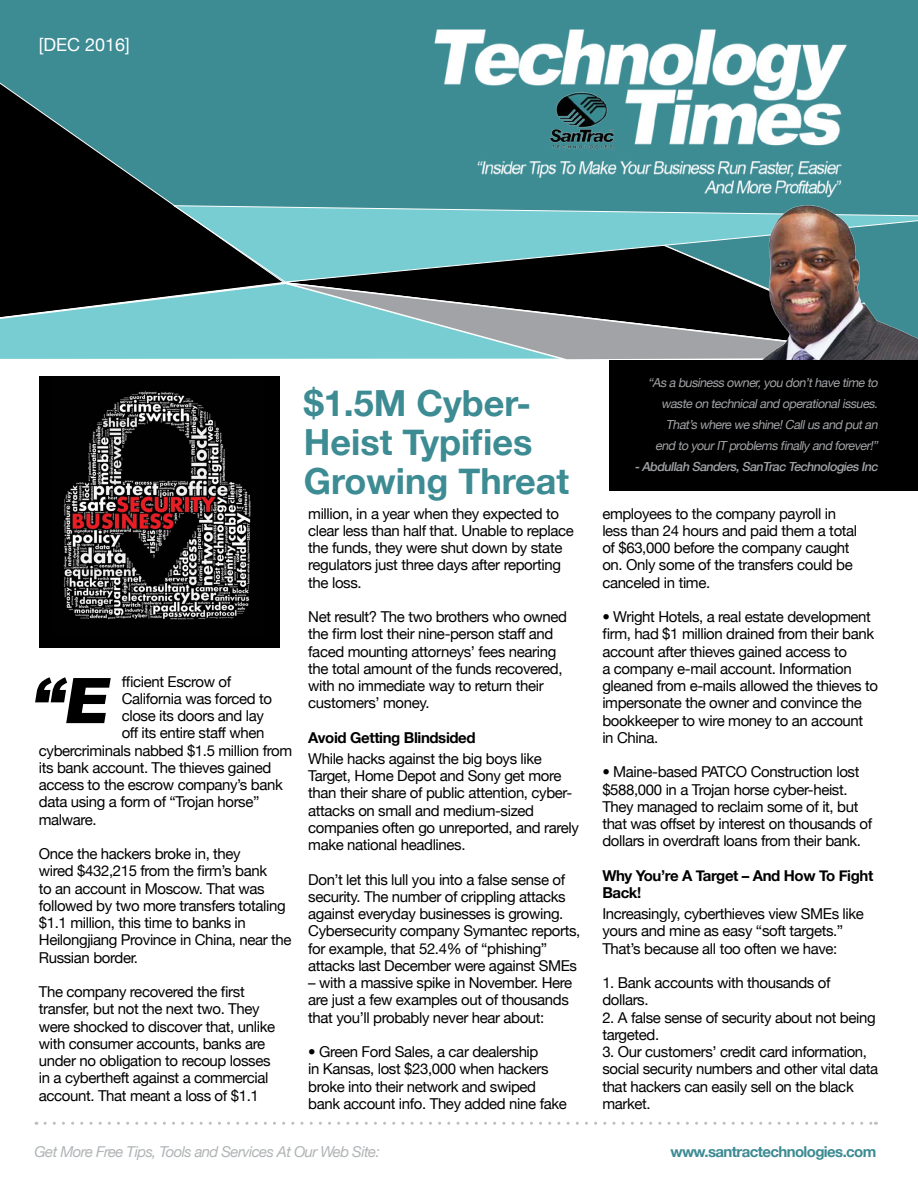
<style>
.page{position:relative;width:918px;height:1188px;background:#fff}
.page>*{position:absolute;margin:0;border:0;box-sizing:border-box;transform-origin:0 0}
.t1{font:italic 900 63px "Arial";color:#000}
.t2{font:700 36px/39px "Helvetica Neue";color:#3d8b93}
.t3{font:18px "Helvetica Neue";color:#fff}
.t4{font:15px/17.2px "Helvetica Neue";letter-spacing:-.025em;color:#000}
.t5{font:700 15px/17.2px "Helvetica Neue";letter-spacing:-.025em;color:#000}
.t6{font:italic 15px "Helvetica Neue";letter-spacing:-.04em;color:#b1b4b6}
.t7{font:700 15px "Helvetica Neue";letter-spacing:-.04em;color:#3d8b93}
.t8{font:italic 12.45px/21px "Helvetica Neue";color:#a1a3a6;text-align:right}
.t9{font:italic 500 12.45px "Helvetica Neue";color:#a1a3a6}
</style>
<div class="page">
<div style="left:0;top:0;width:918px;height:205px;background:#3d8b93"></div>
<svg style="left:0;top:73px;width:286px;height:209px;background:#214a4f"></svg>
<svg style="left:171px;top:205px;width:548px;height:77px;background:#558e92"></svg>
<svg style="left:0;top:282px;width:284px;height:77px;background:#609fa3"></svg>
<svg style="left:284px;top:281px;width:435px;height:79px;background:#647e80"></svg>
<svg style="left:45px;top:1122px;width:831px;height:3px"></svg>
<img style="left:719px;top:201px;width:199px;height:159px">
<img style="left:431px;top:4px;width:468px;height:205px">
<div style="left:609px;top:360px;width:309px;height:130px;background:#000"></div>
<div style="left:39px;top:377px;width:241px;height:271px;background:#000"></div>
<img style="left:63px;top:391px;width:188px;height:229px">
<p class="t3" style="left:39px;top:34px;width:93px">[DEC 2016]</p>
<p class="t4" style="left:122px;top:673px;width:111px">fficient Escrow of</p>
<p class="t4" style="left:122px;top:690px;width:152px">California was forced to</p>
<p class="t4" style="left:122px;top:707px;width:144px">close its doors and lay</p>
<p class="t4" style="left:122px;top:724px;width:144px">off its entire staff when</p>
<p class="t4" style="left:39px;top:742px;width:255px">cybercriminals nabbed $1.5 million from</p>
<p class="t4" style="left:39px;top:759px;width:234px">its bank account. The thieves gained</p>
<p class="t4" style="left:39px;top:776px;width:245px">access to the escrow company’s bank</p>
<p class="t4" style="left:39px;top:793px;width:222px">data using a form of “Trojan horse”</p>
<p class="t4" style="left:39px;top:811px;width:59px">malware.</p>
<p class="t4" style="left:39px;top:845px;width:254px">Once the hackers broke in, they<br>wired $432,215 from the firm’s bank<br>to an account in Moscow. That was followed by two more transfers totaling $1.1 million, this time to banks in<br>Heilongjiang Province in China, near the<br>Russian border.</p>
<p class="t4" style="left:39px;top:983px;width:238px">The company recovered the first transfer, but not the next two. They were shocked to discover that, unlike with consumer accounts, banks are under no obligation to recoup losses in a cybertheft against a commercial account. That meant a loss of $1.1</p>
<h1 class="t1" style="left:30px;top:655px;width:92px">“E</h1>
<h2 class="t2" style="left:304px;top:383px;width:267px">$1.5M Cyber-<br>Heist Typifies<br>Growing Threat</h2>
<p class="t4" style="left:308px;top:504px;width:267px">million, in a year when they expected to clear less than half that. Unable to replace the funds, they were shut down by state regulators just three days after reporting the loss.</p>
<p class="t4" style="left:308px;top:608px;width:260px">Net result? The two brothers who owned the firm lost their nine-person staff and faced mounting attorneys’ fees nearing the total amount of the funds recovered, with no immediate way to return their customers’ money.</p>
<p class="t5" style="left:308px;top:729px;width:169px">Avoid Getting Blindsided</p>
<p class="t4" style="left:308px;top:750px;width:272px">While hacks against the big boys like Target, Home Depot and Sony get more than their share of public attention, cyber&shy;attacks on small and medium-sized companies often go unreported, and rarely make national headlines.</p>
<p class="t4" style="left:308px;top:870px;width:274px">Don’t let this lull you into a false sense of security. The number of crippling attacks against everyday businesses is growing.<br>Cybersecurity company Symantec reports, for example, that 52.4% of “phishing” attacks last December were against SMEs</p>
<p class="t4" style="left:308px;top:974px;width:266px">– with a massive spike in November. Here are just a few examples out of thousands that you’ll probably never hear about:</p>
<p class="t4" style="left:308px;top:1043px;width:260px">• Green Ford Sales, a car dealership<br>in Kansas, lost $23,000 when hackers broke into their network and swiped bank account info. They added nine fake</p>
<p class="t8" style="left:648px;top:372px;width:234px">“As a business owner,you don’thave time to waste on technicaland operationalissues.<br>That’s where we shine!Callus and putan end to yourIT problems finally and forever!”</p>
<p class="t9" style="left:634px;top:459px;width:247px">-Abdullah Sanders,SanTrac Technologies Inc</p>
<p class="t4" style="left:602px;top:504px;width:256px">employees to the company payroll in less than 24 hours and paid them a total of $63,000 before the company caught on. Only some of the transfers could be canceled in time.</p>
<p class="t4" style="left:602px;top:608px;width:277px">• Wright Hotels, a real estate development firm, had $1 million drained from their bank account after thieves gained access to<br>a company e-mail account. Information gleaned from e-mails allowed the thieves to impersonate the owner and convince the bookkeeper to wire money to an account in China.</p>
<p class="t4" style="left:602px;top:763px;width:271px">• Maine-based PATCO Construction lost $588,000 in a Trojan horse cyber-heist.<br>They managed to reclaim some of it, but that was offset by interest on thousands of dollars in overdraft loans from their bank.</p>
<p class="t5" style="left:602px;top:867px;width:273px">Why You’re A Target – And How To Fight<br>Back!</p>
<p class="t4" style="left:602px;top:905px;width:263px">Increasingly, cyberthieves view SMEs like yours and mine as easy “soft targets.”<br>That’s because all too often we have:</p>
<p class="t4" style="left:602px;top:974px;width:230px">1. Bank accounts with thousands of dollars.</p>
<p class="t4" style="left:602px;top:1008px;width:275px">2. A false sense of security about not being targeted.</p>
<p class="t4" style="left:602px;top:1043px;width:277px">3. Our customers’ credit card information, social security numbers and other vital data that hackers can easily sell on the black market.</p>
<p class="t6" style="left:34px;top:1143px;width:347px">Get More Free Tips, Tools and Services At Our Web Site:</p>
<p class="t7" style="left:670px;top:1142px;width:207px">www.santractechnologies.com</p>
</div>
